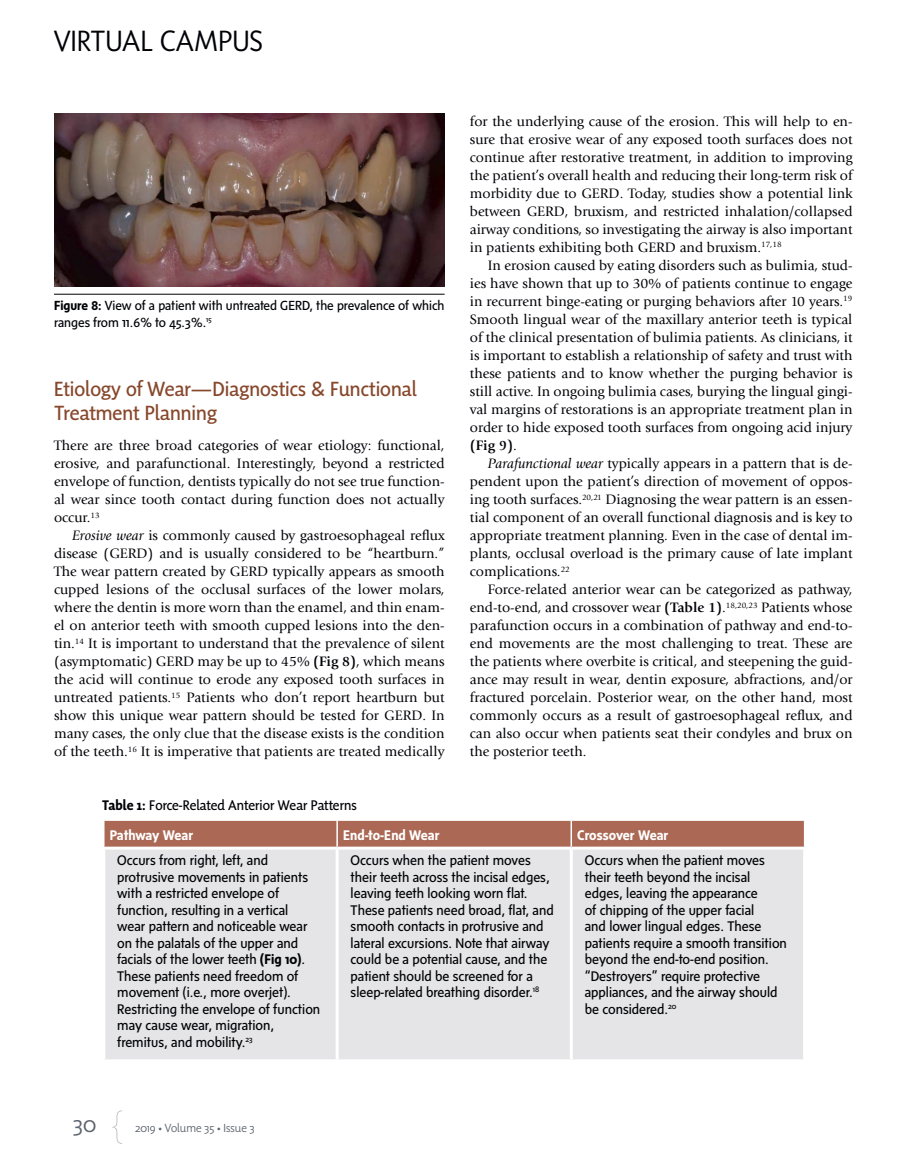
<style>
.page{position:relative;width:905px;height:1175px;background:#fff}
.page>*{position:absolute;margin:0;border:0;box-sizing:border-box;transform-origin:0 0}
.t1{font:300 30px "Sensibility";color:#000206}
.t2{font:300 24px "Sense";color:#5d646e}
.t3{font:21px/24px "Sensibility";color:#87482c}
.t4{font:14.25px/18px "Giovanni Std";color:#000206;text-align:justify}
.t5{font:14.25px/16.5px "Sense";color:#000206}
.t6{font:14.25px "Sensibility";color:#000206}
.t7{font:700 14.25px "Sense";color:#fff}
.t8{font:700 14.25px "Sense";letter-spacing:-.02em;color:#fff}
.t9{font:13.5px/16.5px "Sense";color:#000206}
.t10{font:300 12px "Sensibility";color:#5d646e}
.s1{font-weight:700}
.s2{font-size:14.25px}
.s3{font-style:italic}
.s4{font-family:"Sense"}
</style>
<div class="page">
<svg style="left:112px;top:1110px;width:10px;height:33px"></svg>
<img style="left:54px;top:113px;width:390px;height:174px">
<hr style="left:54px;top:294px;width:390px;height:1px;background:#000206">
<div style="left:105px;top:850px;width:698px;height:209px;background:#e5e5e8"></div>
<div style="left:104px;top:821px;width:699px;height:25px;background:#ab6854"></div>
<hr style="left:336px;top:821px;width:2px;height:25px;background:#fff">
<hr style="left:570px;top:821px;width:2px;height:25px;background:#fff">
<hr style="left:335px;top:849px;width:3px;height:210px;background:#fff">
<hr style="left:569px;top:849px;width:3px;height:210px;background:#fff">
<h1 class="t1" style="left:54px;top:24px;width:210px">VIRTUAL CAMPUS</h1>
<p class="t9" style="left:54px;top:297px;width:392px"><span class="s1">Figure 8:</span> View of a patient with untreated GERD, the prevalence of which ranges from <span class="s2">11</span>.6% to 45.3%.<sup>15</sup></p>
<h3 class="t3" style="left:54px;top:376px;width:364px">Etiology of Wear—Diagnostics &amp; Functional<br>Treatment Planning</h3>
<p class="t4" style="left:54px;top:437px;width:392px">There are three broad categories of wear etiology: functional, erosive, and parafunctional. Interestingly, beyond a restricted envelope of function, dentists typically do not see true function&shy;al wear since tooth contact during function does not actually occur.<sup>13</sup></p>
<p class="t4" style="left:54px;top:527px;width:392px;text-indent:18px"><span class="s3">Erosive wear</span> is commonly caused by gastroesophageal reflux disease (GERD) and is usually considered to be “heartburn.” The wear pattern created by GERD typically appears as smooth cupped lesions of the occlusal surfaces of the lower molars, where the dentin is more worn than the enamel, and thin enam&shy;el on anterior teeth with smooth cupped lesions into the den&shy;tin.<sup>14</sup> It is important to understand that the prevalence of silent (asymptomatic) GERD may be up to 45% <span class="s1">(Fig 8)</span>, which means the acid will continue to erode any exposed tooth surfaces in untreated patients.<sup>15</sup> Patients who don’t report heartburn but show this unique wear pattern should be tested for GERD. In many cases, the only clue that the disease exists is the condition of the teeth.<sup>16</sup> It is imperative that patients are treated medically</p>
<p class="t6" style="left:102px;top:797px;width:256px"><span class="s1">Table 1:</span> Force-Related Anterior Wear Patterns</p>
<p class="t4" style="left:470px;top:113px;width:384px">for the underlying cause of the erosion. This will help to en&shy;sure that erosive wear of any exposed tooth surfaces does not continue after restorative treatment, in addition to improving the patient’s overall health and reducing their long-term risk of morbidity due to GERD. Today, studies show a potential link between GERD, bruxism, and restricted inhalation/collapsed airway conditions, so investigating the airway is also important in patients exhibiting both GERD and bruxism.<sup>17,18</sup></p>
<p class="t4" style="left:470px;top:257px;width:384px;text-indent:18px">In erosion caused by eating disorders such as bulimia, stud&shy;ies have shown that up to 30% of patients continue to engage in recurrent binge-eating or purging behaviors after 10 years.<sup>19<br></sup>Smooth lingual wear of the maxillary anterior teeth is typical of the clinical presentation of bulimia patients. As clinicians, it is important to establish a relationship of safety and trust with these patients and to know whether the purging behavior is still active. In ongoing bulimia cases, burying the lingual gingi&shy;val margins of restorations is an appropriate treatment plan in order to hide exposed tooth surfaces from ongoing acid injury <span class="s1">(Fig 9)</span>.</p>
<p class="t4" style="left:470px;top:455px;width:384px;text-indent:18px"><span class="s3">Parafunctional wear</span> typically appears in a pattern that is de&shy;pendent upon the patient’s direction of movement of oppos&shy;ing tooth surfaces.<sup>20,21</sup> Diagnosing the wear pattern is an essen&shy;tial component of an overall functional diagnosis and is key to appropriate treatment planning. Even in the case of dental im&shy;plants, occlusal overload is the primary cause of late implant complications.<sup>22</sup></p>
<p class="t4" style="left:470px;top:581px;width:384px;text-indent:18px">Force-related anterior wear can be categorized as pathway, end-to-end, and crossover wear <span class="s1">(Table 1)</span>.<sup>18,20,23</sup> Patients whose parafunction occurs in a combination of pathway and end-to&shy;end movements are the most challenging to treat. These are the patients where overbite is critical, and steepening the guid&shy;ance may result in wear, dentin exposure, abfractions, and/or fractured porcelain. Posterior wear, on the other hand, most commonly occurs as a result of gastroesophageal reflux, and can also occur when patients seat their condyles and brux on the posterior teeth.</p>
<p class="t8" style="left:110px;top:827px;width:85px">Pathway Wear</p>
<p class="t7" style="left:343px;top:827px;width:98px">End-to-End Wear</p>
<p class="t7" style="left:577px;top:827px;width:93px">Crossover Wear</p>
<p class="t5" style="left:117px;top:851px;width:204px">Occurs from right, left, and protrusive movements in patients with a restricted envelope of function, resulting in a vertical<br>wear pattern and noticeable wear on the palatals of the upper and facials of the lower teeth <span class="s1">(Fig 10)</span>.<br>These patients need freedom of movement (i.e., more overjet).<br>Restricting the envelope of function may cause wear, migration, fremitus, and mobility.<sup>23</sup></p>
<p class="t5" style="left:350px;top:851px;width:205px">Occurs when the patient moves their teeth across the incisal edges, leaving teeth looking worn flat.<br>These patients need broad, flat, and smooth contacts in protrusive and lateral excursions. Note that airway could be a potential cause, and the patient should be screened for a sleep-related breathing disorder.<sup>18</sup></p>
<p class="t5" style="left:584px;top:851px;width:204px">Occurs when the patient moves their teeth beyond the incisal edges, leaving the appearance<br>of chipping of the upper facial<br>and lower lingual edges. These patients require a smooth transition beyond the end-to-end position. “Destroyers” require protective appliances, and the airway should be considered.<sup>20</sup></p>
<h2 class="t2" style="left:73px;top:1110px;width:24px">30</h2>
<p class="t10" style="left:135px;top:1120px;width:121px"><span class="s4">2019 •</span> Volume 35 • Issue 3</p>
</div>
